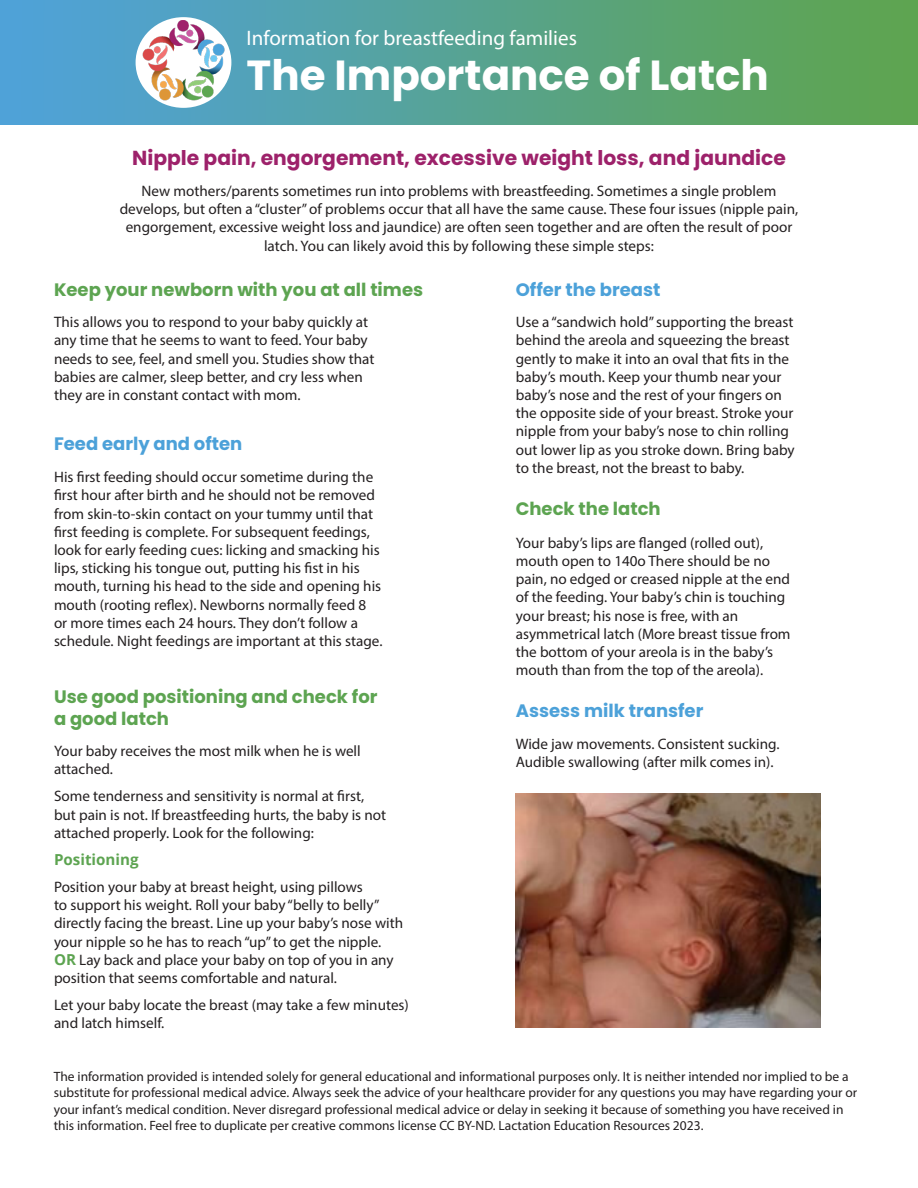
<style>
.page{position:relative;width:918px;height:1188px;background:#fff}
.page>*{position:absolute;margin:0;border:0;box-sizing:border-box;transform-origin:0 0}
.t1{font:700 42px "Poppins";color:#fff}
.t2{font:21px "Myriad Pro";color:#fff}
.t3{font:700 20.25px "Poppins";color:#9d216a}
.t4{font:700 18px/21.6px "Poppins";color:#5da451}
.t5{font:700 18px "Poppins";color:#4ca1d9}
.t6{font:15.15px/18.1px "Myriad Pro";color:#231f20}
.t7{font:700 15.15px "Open Sans";color:#5da451}
.t8{font:13.5px/16.2px "Myriad Pro";color:#231f20}
.s1{font-family:"Open Sans";font-weight:700;color:#5da451}
</style>
<div class="page">
<img style="left:0;top:0;width:918px;height:124px">
<div style="left:136px;top:17px;width:95px;height:91px;background:#fff;border-radius:50%"></div>
<img style="left:141px;top:20px;width:85px;height:80px">
<img style="left:516px;top:793px;width:305px;height:235px">
<p class="t2" style="left:247px;top:25px;width:332px">Information for breastfeeding families</p>
<p class="t1" style="left:247px;top:51px;width:524px">The Importance of Latch</p>
<p class="t3" style="left:132px;top:146px;width:655px">Nipple pain, engorgement, excessive weight loss, and jaundice</p>
<p class="t6" style="left:120px;top:182px;width:680px;text-align:center">New mothers/parents sometimes run into problems with breastfeeding. Sometimes a single problem develops, but often a “cluster” of problems occur that all have the same cause. These four issues (nipple pain, engorgement, excessive weight loss and jaundice) are often seen together and are often the result of poor latch. You can likely avoid this by following these simple steps:</p>
<p class="t4" style="left:54px;top:279px;width:371px">Keep your newborn with you at all times</p>
<p class="t6" style="left:54px;top:313px;width:322px">This allows you to respond to your baby quickly at any time that he seems to want to feed. Your baby needs to see, feel, and smell you. Studies show that babies are calmer, sleep better, and cry less when they are in constant contact with mom.</p>
<p class="t5" style="left:54px;top:434px;width:190px">Feed early and often</p>
<p class="t6" style="left:54px;top:468px;width:330px">His first feeding should occur sometime during the first hour after birth and he should not be removed from skin-to-skin contact on your tummy until that first feeding is complete. For subsequent feedings, look for early feeding cues: licking and smacking his lips, sticking his tongue out, putting his fist in his mouth, turning his head to the side and opening his mouth (rooting reflex). Newborns normally feed 8 or more times each 24 hours. They don’t follow a schedule. Night feedings are important at this stage.</p>
<p class="t4" style="left:54px;top:686px;width:325px">Use good positioning and check for a good latch</p>
<p class="t6" style="left:54px;top:742px;width:308px">Your baby receives the most milk when he is well attached.</p>
<p class="t6" style="left:54px;top:787px;width:334px">Some tenderness and sensitivity is normal at first, but pain is not. If breastfeeding hurts, the baby is not attached properly. Look for the following:</p>
<p class="t7" style="left:54px;top:849px;width:86px">Positioning</p>
<p class="t6" style="left:54px;top:878px;width:351px">Position your baby at breast height, using pillows<br>to support his weight. Roll your baby “belly to belly” directly facing the breast. Line up your baby’s nose with your nipple so he has to reach “up” to get the nipple.<br><span class="s1">OR</span> Lay back and place your baby on top of you in any position that seems comfortable and natural.</p>
<p class="t6" style="left:54px;top:996px;width:356px">Let your baby locate the breast (may take a few minutes) and latch himself.</p>
<p class="t5" style="left:516px;top:280px;width:146px">Offer the breast</p>
<p class="t6" style="left:516px;top:313px;width:280px">Use a “sandwich hold” supporting the breast behind the areola and squeezing the breast gently to make it into an oval that fits in the baby’s mouth. Keep your thumb near your baby’s nose and the rest of your fingers on the opposite side of your breast. Stroke your nipple from your baby’s nose to chin rolling out lower lip as you stroke down. Bring baby to the breast, not the breast to baby.</p>
<p class="t4" style="left:516px;top:498px;width:146px">Check the latch</p>
<p class="t6" style="left:516px;top:533px;width:276px">Your baby’s lips are flanged (rolled out), mouth open to 140o There should be no pain, no edged or creased nipple at the end of the feeding. Your baby’s chin is touching your breast; his nose is free, with an asymmetrical latch (More breast tissue from the bottom of your areola is in the baby’s mouth than from the top of the areola).</p>
<p class="t5" style="left:516px;top:700px;width:189px">Assess milk transfer</p>
<p class="t6" style="left:516px;top:735px;width:265px">Wide jaw movements. Consistent sucking.</p>
<p class="t6" style="left:516px;top:753px;width:259px">Audible swallowing (after milk comes in).</p>
<p class="t8" style="left:54px;top:1068px;width:805px">The information provided is intended solely for general educational and informational purposes only. It is neither intended nor implied to be a substitute for professional medical advice. Always seek the advice of your healthcare provider for any questions you may have regarding your or your infant’s medical condition. Never disregard professional medical advice or delay in seeking it because of something you have received in this information. Feel free to duplicate per creative commons license CC BY-ND. Lactation Education Resources 2023.</p>
</div>
